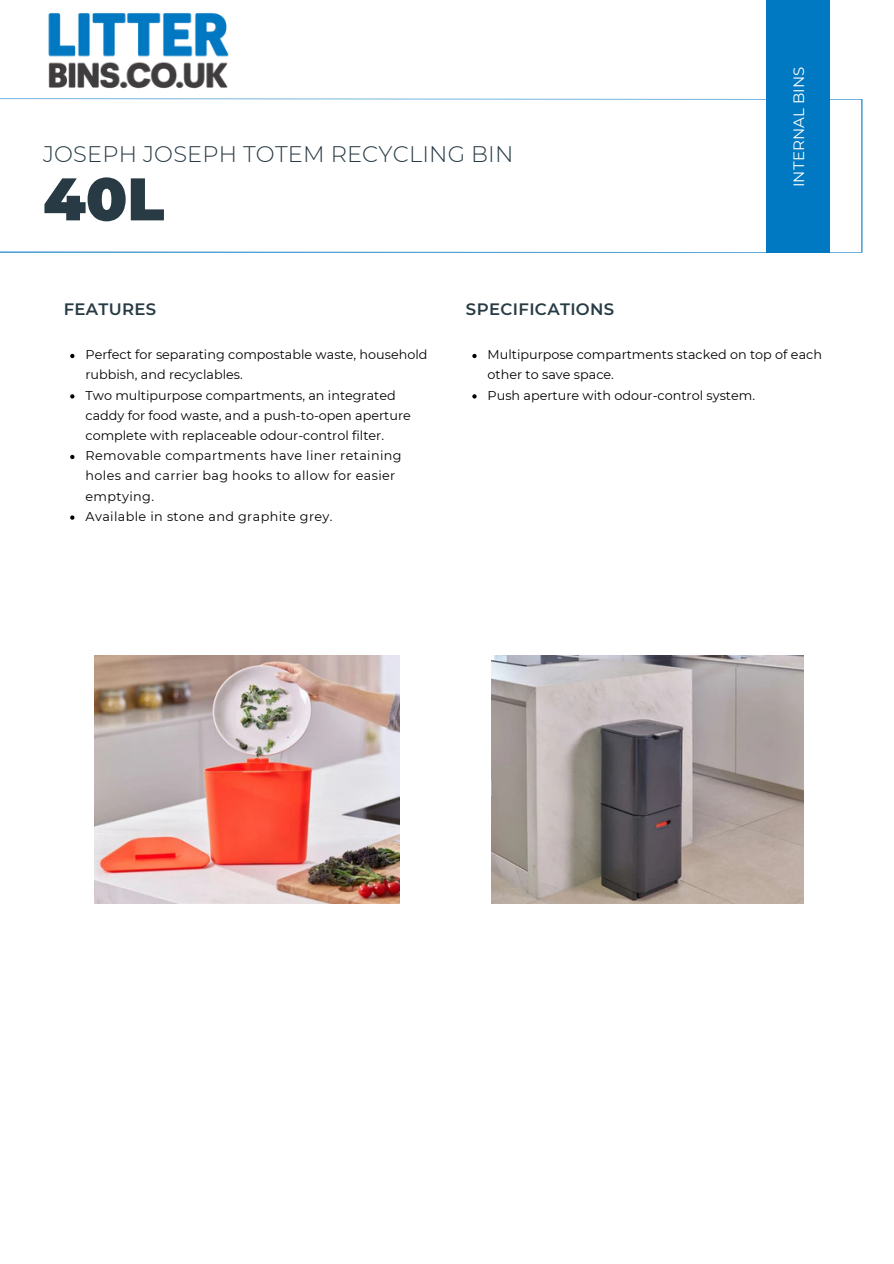
<style>
.page{position:relative;width:894px;height:1264px;background:#fff}
.page>*{position:absolute;margin:0;border:0;box-sizing:border-box;transform-origin:0 0}
.t1{font:900 60px "Montserrat";color:#283b45}
.t2{font:300 22.5px "Montserrat";letter-spacing:.005em;color:#283b45}
.t3{font:600 16.5px "Montserrat";letter-spacing:.02em;color:#283b45}
.t4{font:15px "Montserrat";letter-spacing:.01em;color:#fff}
.t5{font:12.75px/20.2px "Montserrat";color:#000}
.t6{font:12.75px/20.2px "Montserrat";letter-spacing:.03em;color:#000}
</style>
<div class="page">
<svg style="left:0;top:98px;width:862px;height:155px"></svg>
<div style="left:765px;top:0;width:64px;height:252px;background:#0078c2"></div>
<img style="left:94px;top:655px;width:305px;height:248px">
<img style="left:491px;top:655px;width:312px;height:248px">
<svg style="left:70px;top:354px;width:4px;height:4px"></svg>
<svg style="left:70px;top:394px;width:4px;height:4px"></svg>
<svg style="left:70px;top:455px;width:4px;height:4px"></svg>
<svg style="left:70px;top:515px;width:4px;height:4px"></svg>
<svg style="left:472px;top:354px;width:4px;height:4px"></svg>
<svg style="left:472px;top:394px;width:4px;height:4px"></svg>
<img style="left:48px;top:13px;width:181px;height:76px">
<p class="t2" style="left:43px;top:140px;width:471px">JOSEPH JOSEPH TOTEM RECYCLING BIN</p>
<p class="t1" style="left:43px;top:162px;width:123px">40L</p>
<p class="t4" style="left:789px;top:187px;width:124px;rotate:-90deg">WHEELED BINS</p>
<p class="t4" style="left:789px;top:187px;width:122px;rotate:-90deg">INTERNAL BINS</p>
<h4 class="t3" style="left:64px;top:299px;width:94px">FEATURES</h4>
<h4 class="t3" style="left:466px;top:299px;width:150px">SPECIFICATIONS</h4>
<h3 class="t5" style="left:85px;top:344px;width:343px">Perfect for separating compostable waste, household rubbish, and recyclables.</h3>
<h3 class="t5" style="left:85px;top:385px;width:327px">Two multipurpose compartments, an integrated caddy for food waste, and a push-to-open aperture complete with replaceable odour-control filter.</h3>
<p class="t6" style="left:85px;top:445px;width:317px">Removable compartments have liner retaining holes and carrier bag hooks to allow for easier emptying.</p>
<p class="t6" style="left:85px;top:506px;width:248px">Available in stone and graphite grey.</p>
<p class="t5" style="left:487px;top:344px;width:336px">Multipurpose compartments stacked on top of each other to save space.</p>
<p class="t5" style="left:487px;top:385px;width:269px">Push aperture with odour-control system.</p>
</div>
